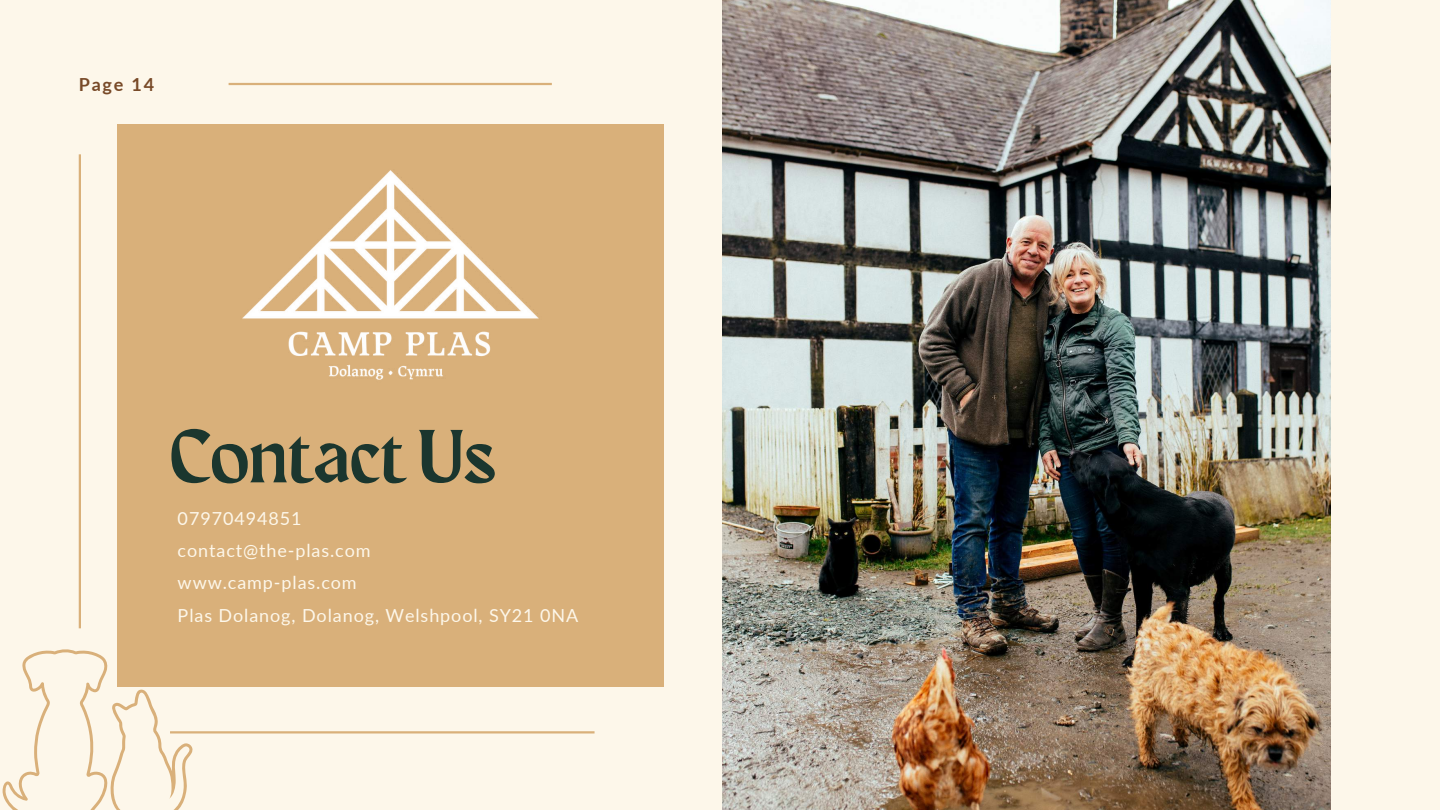
<style>
.page{position:relative;width:1440px;height:810px;background:#fdf7ea}
.page>*{position:absolute;margin:0;border:0;box-sizing:border-box;transform-origin:0 0}
.t1{font:75px "Maragsa Display";color:#1b362e}
.t2{font:18px/32.2px "Lato";letter-spacing:.05em;color:#fdf7ea}
.t3{font:700 18px "Lato";letter-spacing:.1em;color:#784a28}
</style>
<div class="page">
<img style="left:722px;top:0;width:609px;height:810px">
<div style="left:117px;top:124px;width:547px;height:562px;background:#d9b07a"></div>
<hr style="left:229px;top:83px;width:323px;height:2px;background:#d9b07a">
<hr style="left:79px;top:154px;width:2px;height:474px;background:#d9b07a">
<hr style="left:170px;top:731px;width:425px;height:3px;background:#d9b07a">
<img style="left:242px;top:170px;width:297px;height:210px">
<svg style="left:2px;top:649px;width:243px;height:161px"></svg>
<p class="t3" style="left:79px;top:73px;width:77px">Page 14</p>
<h1 class="t1" style="left:170px;top:424px;width:327px">Contact Us</h1>
<p class="t2" style="left:178px;top:502px;width:402px">07970494851<br>contact@the-plas.com<br>www.camp-plas.com<br>Plas Dolanog, Dolanog, Welshpool, SY21 0NA</p>
</div>
